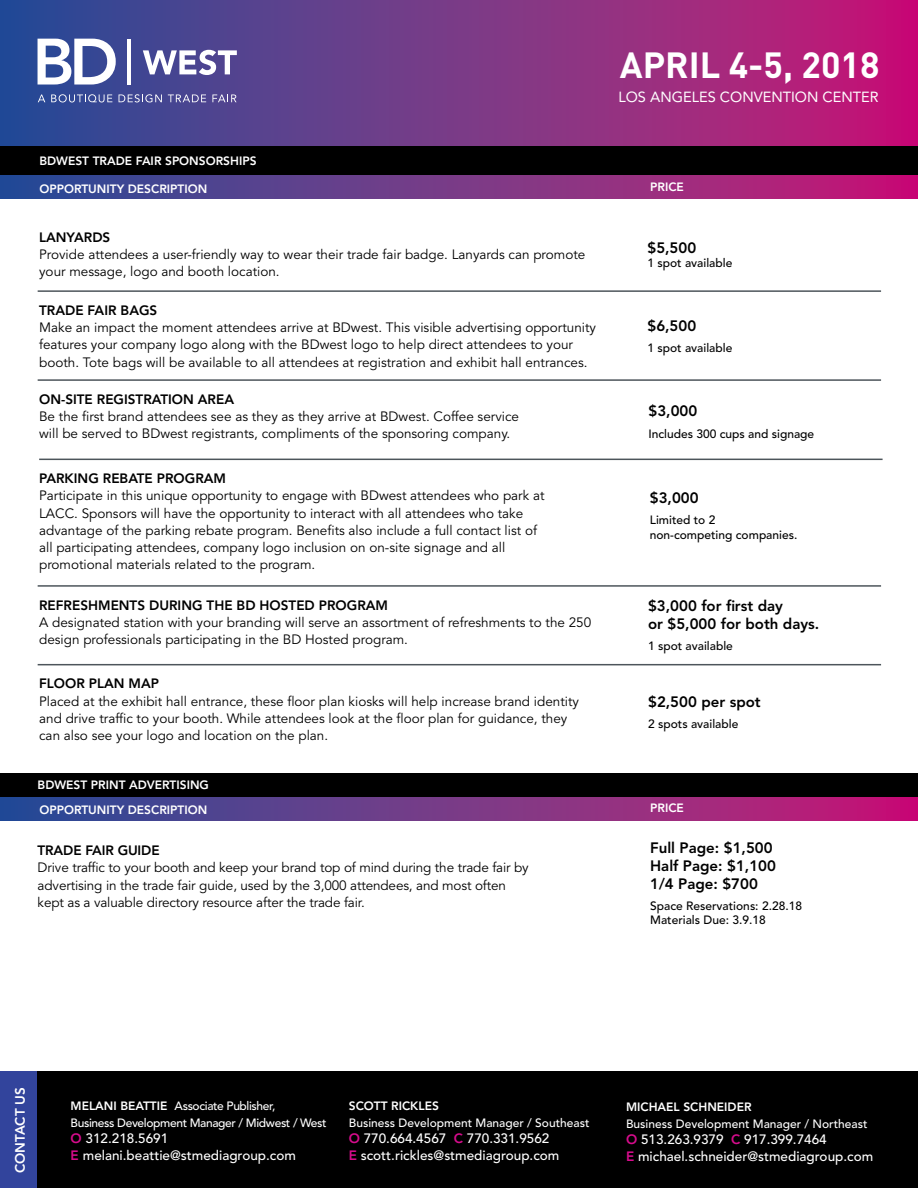
<style>
.page{position:relative;width:918px;height:1188px;background:#fff}
.page>*{position:absolute;margin:0;border:0;box-sizing:border-box;transform-origin:0 0}
.t1{font:700 36px "DIN";color:#fff}
.t2{font:800 15px/18px "Avenir LT Std";color:#000}
.t3{font:14.55px "Avenir LT Std";color:#fff}
.t4{font:13.5px/17.2px "Avenir LT Std";color:#000}
.t5{font:500 13.5px/16.5px "Avenir LT Std";color:#fff}
.t6{font:800 13.5px "Avenir LT Std";color:#000}
.t7{font:800 13.5px "Avenir LT Std";color:#fff}
.t8{font:500 12px/14.4px "Avenir LT Std";color:#000}
.t9{font:800 12px/24.2px "Avenir LT Std";color:#fff}
.t10{font:500 12px "Avenir LT Std";color:#fff}
.t11{font:500 12px/16.5px "Avenir LT Std";letter-spacing:-.03em;color:#fff}
.s1{font-weight:800}
.s2{font-weight:800;color:#d60c8c}
</style>
<div class="page">
<svg style="left:0;top:175px;width:918px;height:24px;background:#783586"></svg>
<hr style="left:38px;top:664px;width:843px;height:1px;background:#4d555b">
<hr style="left:39px;top:459px;width:844px;height:1px;background:#4d555b">
<hr style="left:38px;top:379px;width:843px;height:2px;background:#4d555b">
<hr style="left:38px;top:585px;width:843px;height:2px;background:#4d555b">
<hr style="left:38px;top:290px;width:843px;height:2px;background:#4d555b">
<div style="left:0;top:122px;width:918px;height:53px;background:#000"></div>
<svg style="left:0;top:797px;width:918px;height:23px;background:#783586"></svg>
<div style="left:0;top:773px;width:918px;height:24px;background:#000"></div>
<div style="left:36px;top:1071px;width:882px;height:117px;background:#000"></div>
<div style="left:0;top:1071px;width:36px;height:117px;background:#32449c"></div>
<svg style="left:0;top:0;width:918px;height:146px;background:#7c3485"></svg>
<svg style="left:38px;top:39px;width:78px;height:46px"></svg>
<svg style="left:143px;top:50px;width:94px;height:25px"></svg>
<hr style="left:127px;top:39px;width:4px;height:46px;background:#fff">
<svg style="left:38px;top:94px;width:7px;height:8px"></svg>
<svg style="left:51px;top:94px;width:61px;height:8px"></svg>
<svg style="left:119px;top:94px;width:43px;height:8px"></svg>
<svg style="left:168px;top:94px;width:38px;height:8px"></svg>
<svg style="left:212px;top:94px;width:25px;height:8px"></svg>
<h1 class="t1" style="left:620px;top:41px;width:261px">APRIL 4-5, 2018</h1>
<p class="t9" style="left:39px;top:149px;width:219px">BDWEST TRADE FAIR SPONSORSHIPS</p>
<p class="t3" style="left:619px;top:89px;width:262px">LOS ANGELES CONVENTION CENTER</p>
<p class="t9" style="left:39px;top:176px;width:169px">OPPORTUNITY DESCRIPTION</p>
<p class="t9" style="left:650px;top:175px;width:35px">PRICE</p>
<p class="t6" style="left:39px;top:229px;width:73px">LANYARDS</p>
<p class="t4" style="left:39px;top:246px;width:548px">Provide attendees a user-friendly way to wear their trade fair badge. Lanyards can promote your message, logo and booth location.</p>
<p class="t6" style="left:39px;top:302px;width:120px">TRADE FAIR BAGS</p>
<p class="t4" style="left:39px;top:319px;width:558px">Make an impact the moment attendees arrive at BDwest. This visible advertising opportunity features your company logo along with the BDwest logo to help direct attendees to your booth. Tote bags will be available to all attendees at registration and exhibit hall entrances.</p>
<p class="t2" style="left:647px;top:239px;width:50px">$5,500</p>
<p class="t8" style="left:647px;top:256px;width:86px">1 spot available</p>
<p class="t2" style="left:647px;top:317px;width:50px">$6,500</p>
<p class="t8" style="left:647px;top:341px;width:86px">1 spot available</p>
<p class="t6" style="left:39px;top:391px;width:196px">ON-SITE REGISTRATION AREA</p>
<p class="t4" style="left:39px;top:408px;width:482px">Be the first brand attendees see as they as they arrive at BDwest. Coffee service will be served to BDwest registrants, compliments of the sponsoring company.</p>
<p class="t2" style="left:648px;top:402px;width:50px">$3,000</p>
<p class="t8" style="left:648px;top:426px;width:167px">Includes 300 cups and signage</p>
<p class="t6" style="left:39px;top:470px;width:189px">PARKING REBATE PROGRAM</p>
<p class="t4" style="left:39px;top:487px;width:507px">Participate in this unique opportunity to engage with BDwest attendees who park at LACC. Sponsors will have the opportunity to interact with all attendees who take advantage of the parking rebate program. Benefits also include a full contact list of all participating attendees, company logo inclusion on on-site signage and all promotional materials related to the program.</p>
<p class="t2" style="left:650px;top:489px;width:50px">$3,000</p>
<p class="t8" style="left:650px;top:513px;width:149px">Limited to 2 non-competing companies.</p>
<p class="t6" style="left:39px;top:597px;width:350px">REFRESHMENTS DURING THE BD HOSTED PROGRAM</p>
<p class="t4" style="left:39px;top:614px;width:554px">A designated station with your branding will serve an assortment of refreshments to the 250 design professionals participating in the BD Hosted program.</p>
<p class="t2" style="left:648px;top:597px;width:173px">$3,000 for first day<br>or $5,000 for both days.</p>
<p class="t8" style="left:648px;top:639px;width:86px">1 spot available</p>
<p class="t6" style="left:39px;top:676px;width:121px">FLOOR PLAN MAP</p>
<p class="t4" style="left:39px;top:693px;width:541px">Placed at the exhibit hall entrance, these floor plan kiosks will help increase brand identity and drive traffic to your booth. While attendees look at the floor plan for guidance, they can also see your logo and location on the plan.</p>
<p class="t2" style="left:648px;top:693px;width:114px">$2,500 per spot</p>
<p class="t8" style="left:648px;top:717px;width:92px">2 spots available</p>
<p class="t9" style="left:38px;top:773px;width:173px">BDWEST PRINT ADVERTISING<br>OPPORTUNITY DESCRIPTION</p>
<p class="t6" style="left:38px;top:842px;width:123px">TRADE FAIR GUIDE</p>
<p class="t4" style="left:38px;top:860px;width:493px">Drive traffic to your booth and keep your brand top of mind during the trade fair by advertising in the trade fair guide, used by the 3,000 attendees, and most often kept as a valuable directory resource after the trade fair.</p>
<p class="t9" style="left:650px;top:796px;width:35px">PRICE</p>
<p class="t2" style="left:650px;top:839px;width:127px">Full Page: $1,500<br>Half Page: $1,100<br>1/4 Page: $700</p>
<p class="t8" style="left:650px;top:899px;width:153px">Space Reservations: 2.28.18<br>Materials Due: 3.9.18</p>
<p class="t7" style="left:12px;top:1173px;width:87px;rotate:-90deg">CONTACT US</p>
<p class="t11" style="left:71px;top:1098px;width:258px"><span class="s1">MELANI BEATTIE</span> Associate Publisher,<br>Business Development Manager / Midwest / West</p>
<p class="t5" style="left:71px;top:1131px;width:227px"><span class="s2">O</span> 312.218.5691<br><span class="s2">E</span> melani.beattie@stmediagroup.com</p>
<p class="t9" style="left:349px;top:1094px;width:92px">SCOTT RICKLES</p>
<p class="t10" style="left:349px;top:1116px;width:242px">Business Development Manager / Southeast</p>
<p class="t5" style="left:349px;top:1131px;width:212px"><span class="s2">O</span> 770.664.4567 <span class="s2">C</span> 770.331.9562<br><span class="s2">E</span> scott.rickles@stmediagroup.com</p>
<p class="t9" style="left:626px;top:1095px;width:127px">MICHAEL SCHNEIDER</p>
<p class="t10" style="left:626px;top:1117px;width:243px">Business Development Manager / Northeast</p>
<p class="t5" style="left:626px;top:1132px;width:249px"><span class="s2">O</span> 513.263.9379 <span class="s2">C</span> 917.399.7464<br><span class="s2">E</span> michael.schneider@stmediagroup.com</p>
</div>
